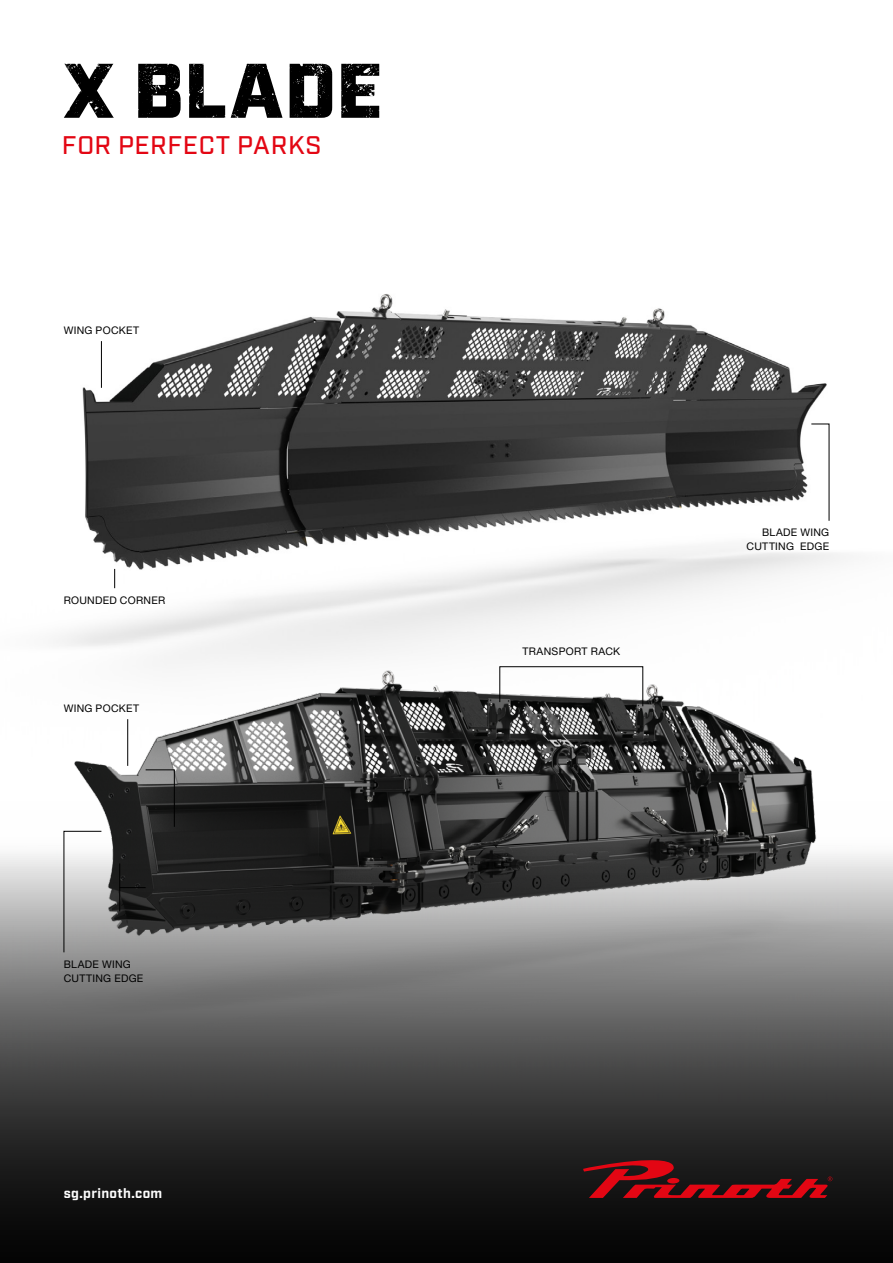
<style>
.page{position:relative;width:893px;height:1263px;background:#fff}
.page>*{position:absolute;margin:0;border:0;box-sizing:border-box;transform-origin:0 0}
.t1{font:500 25.5px "Industry";letter-spacing:.025em;color:#e30613}
.t2{font:700 13.5px "Industry";letter-spacing:.03em;color:#fff}
.t3{font:10.5px/13.5px "Helvetica Neue LT Pro";letter-spacing:.025em;color:#000}
</style>
<div class="page">
<img style="left:82px;top:294px;width:764px;height:328px">
<img style="left:56px;top:622px;width:758px;height:179px">
<svg style="left:63px;top:801px;width:754px;height:37px;background:#424241"></svg>
<svg style="left:0;top:838px;width:893px;height:425px;background:#4b4b4b"></svg>
<svg style="left:583px;top:1151px;width:249px;height:47px;background:#4f1418"></svg>
<svg style="left:145px;top:769px;width:30px;height:58px;background:#424242"></svg>
<svg style="left:120px;top:887px;width:26px;height:1px"></svg>
<hr style="left:119px;top:863px;width:1px;height:48px;background:#000">
<svg style="left:811px;top:424px;width:18px;height:97px"></svg>
<svg style="left:64px;top:831px;width:38px;height:122px"></svg>
<hr style="left:101px;top:341px;width:1px;height:47px;background:#000">
<svg style="left:114px;top:569px;width:1px;height:19px"></svg>
<hr style="left:127px;top:719px;width:1px;height:47px;background:#000">
<svg style="left:499px;top:666px;width:144px;height:41px"></svg>
<svg style="left:231px;top:64px;width:52px;height:54px"></svg>
<svg style="left:138px;top:64px;width:43px;height:54px;background:#303030"></svg>
<svg style="left:341px;top:64px;width:38px;height:54px"></svg>
<svg style="left:290px;top:64px;width:42px;height:54px"></svg>
<svg style="left:64px;top:64px;width:50px;height:54px"></svg>
<svg style="left:189px;top:64px;width:36px;height:54px"></svg>
<h1 class="t1" style="left:62px;top:130px;width:261px">FOR PERFECT PARKS</h1>
<p class="t3" style="left:64px;top:323px;width:77px">WING POCKET</p>
<p class="t3" style="left:64px;top:593px;width:103px">ROUNDED CORNER</p>
<p class="t3" style="left:64px;top:701px;width:77px">WING POCKET</p>
<p class="t3" style="left:64px;top:958px;width:81px">BLADE WING<br>CUTTING EDGE</p>
<p class="t2" style="left:64px;top:1185px;width:100px">sg.prinoth.com</p>
<p class="t3" style="left:522px;top:645px;width:99px">TRANSPORT RACK</p>
<p class="t3" style="left:747px;top:526px;width:84px;text-align:right">BLADE WING<br>CUTTING EDGE</p>
</div>
